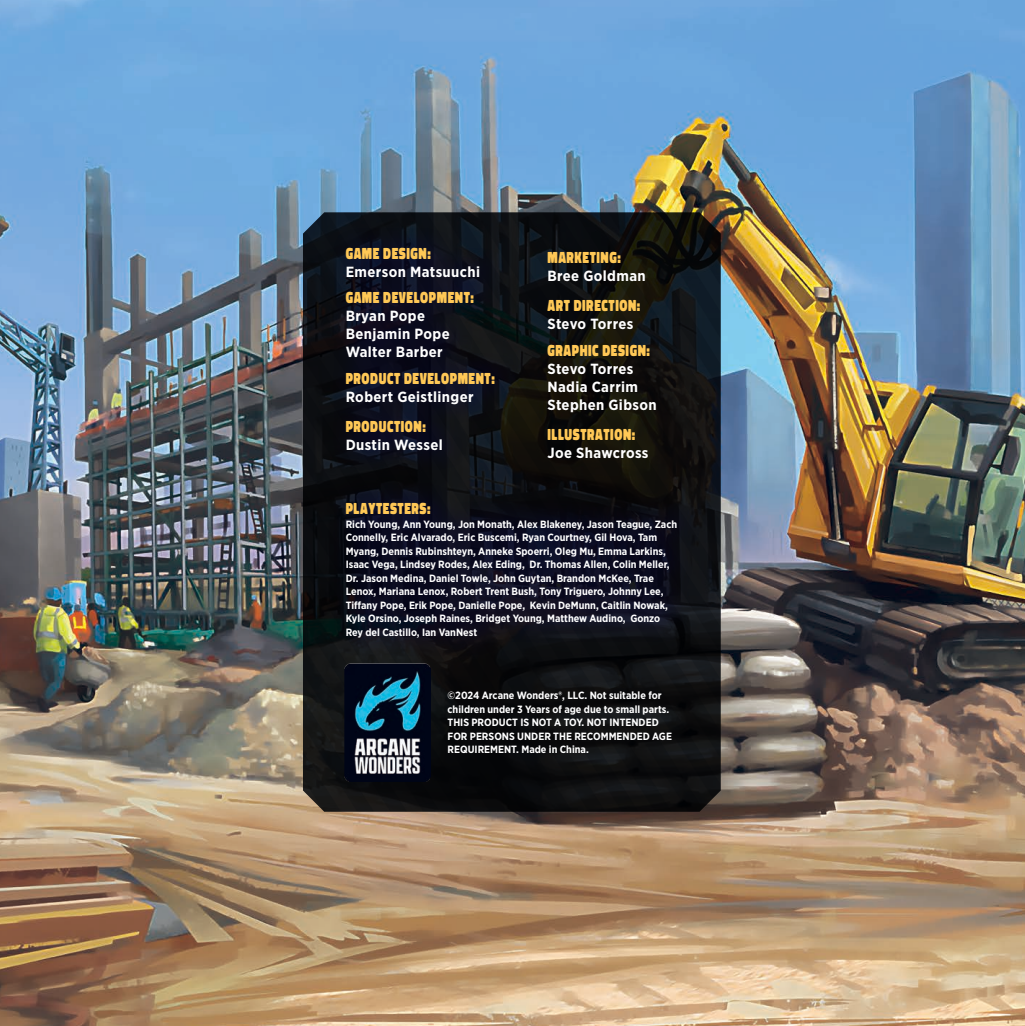
<style>
.page{position:relative;width:1025px;height:1026px;background:#fff}
.page>*{position:absolute;margin:0;border:0;box-sizing:border-box;transform-origin:0 0}
.t1{font:15px "Spot";letter-spacing:.04em;color:#ffc856}
.t2{font:700 14.7px/18px "Gotham Narrow";letter-spacing:.025em;color:#fff}
.t3{font:700 10.5px/13.5px "Gotham Narrow";color:#fff}
</style>
<div class="page">
<img style="left:0;top:0;width:1025px;height:1025px">
<img style="left:303px;top:212px;width:418px;height:599px">
<img style="left:344px;top:663px;width:86px;height:118px">
<div style="left:331px;top:226px;width:191px;height:245px;background:#09064d;opacity:.46"></div>
<div style="left:331px;top:481px;width:373px;height:177px;background:#09064d;opacity:.46"></div>
<h1 class="t1" style="left:346px;top:246px;width:87px">GAME DESIGN:</h1>
<h2 class="t2" style="left:346px;top:262px;width:136px">Emerson Matsuuchi</h2>
<h1 class="t1" style="left:346px;top:291px;width:130px">GAME DEVELOPMENT:</h1>
<h2 class="t2" style="left:346px;top:307px;width:106px">Bryan Pope<br>Benjamin Pope<br>Walter Barber</h2>
<h1 class="t1" style="left:346px;top:371px;width:151px">PRODUCT DEVELOPMENT:</h1>
<h2 class="t2" style="left:346px;top:387px;width:129px">Robert Geistlinger</h2>
<h1 class="t1" style="left:346px;top:419px;width:82px">PRODUCTION:</h1>
<h2 class="t2" style="left:346px;top:436px;width:99px">Dustin Wessel</h2>
<h1 class="t1" style="left:547px;top:250px;width:75px">MARKETING:</h1>
<h2 class="t2" style="left:547px;top:266px;width:100px">Bree Goldman</h2>
<h1 class="t1" style="left:547px;top:298px;width:94px">ART DIRECTION:</h1>
<h2 class="t2" style="left:547px;top:315px;width:87px">Stevo Torres</h2>
<h1 class="t1" style="left:547px;top:343px;width:104px">GRAPHIC DESIGN:</h1>
<h2 class="t2" style="left:547px;top:359px;width:111px">Stevo Torres<br>Nadia Carrim<br>Stephen Gibson</h2>
<h1 class="t1" style="left:547px;top:427px;width:89px">ILLUSTRATION:</h1>
<h2 class="t2" style="left:547px;top:443px;width:103px">Joe Shawcross</h2>
<h1 class="t1" style="left:346px;top:501px;width:86px">PLAYTESTERS:</h1>
<p class="t3" style="left:346px;top:517px;width:333px">Rich Young, Ann Young, Jon Monath, Alex Blakeney, Jason Teague, Zach Connelly, Eric Alvarado, Eric Buscemi, Ryan Courtney, Gil Hova, Tam Myang, Dennis Rubinshteyn, Anneke Spoerri, Oleg Mu, Emma Larkins, Isaac Vega, Lindsey Rodes, Alex Eding, Dr. Thomas Allen, Colin Meller, Dr. Jason Medina, Daniel Towle, John Guytan, Brandon McKee, Trae Lenox, Mariana Lenox, Robert Trent Bush, Tony Triguero, Johnny Lee, Tiffany Pope, Erik Pope, Danielle Pope, Kevin DeMunn, Caitlin Nowak, Kyle Orsino, Joseph Raines, Bridget Young, Matthew Audino, Gonzo Rey del Castillo, Ian VanNest</p>
<p class="t3" style="left:447px;top:688px;width:226px">©2024 Arcane Wonders®, LLC. Not suitable for children under 3 Years of age due to small parts.<br>THIS PRODUCT IS NOT A TOY. NOT INTENDED FOR PERSONS UNDER THE RECOMMENDED AGE REQUIREMENT. Made in China.</p>
</div>
